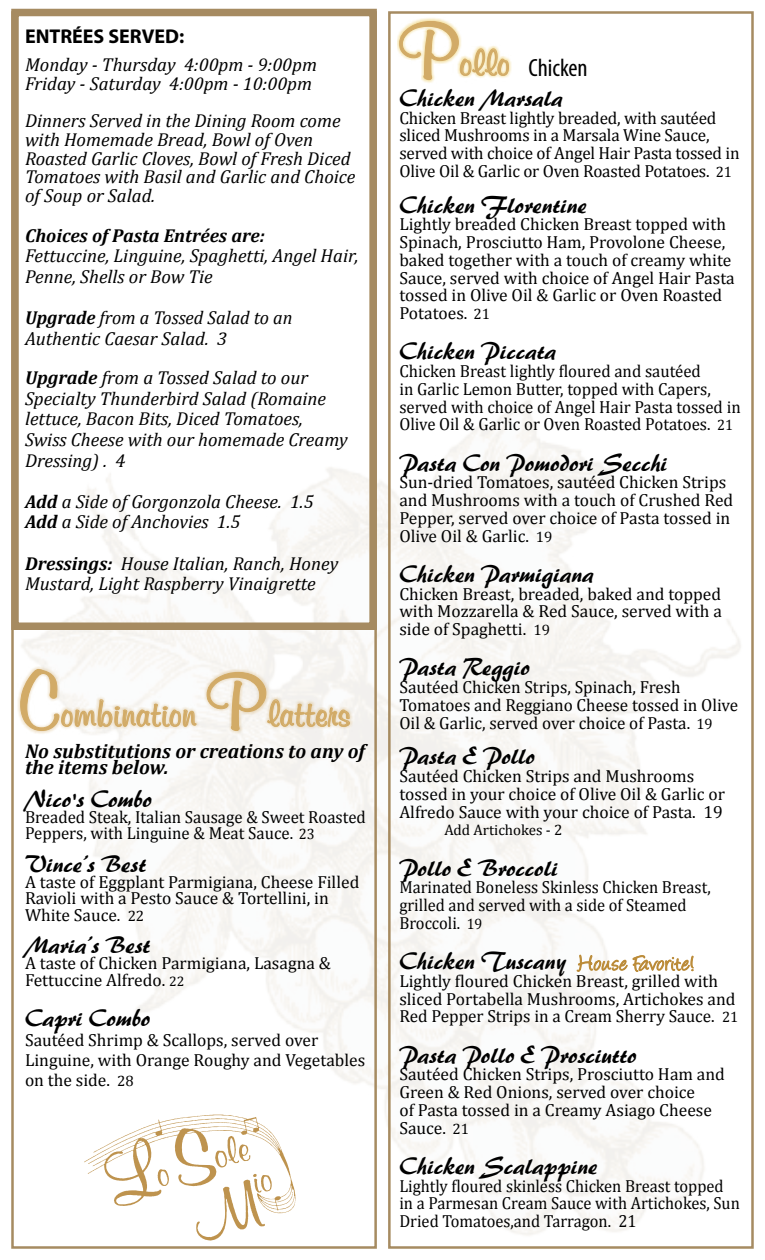
<style>
.page{position:relative;width:765px;height:1260px;background:#fff}
.page>*{position:absolute;margin:0;border:0;box-sizing:border-box;transform-origin:0 0}
.t1{font:700 37.5px "Murray";color:#d2ab67}
.t2{font:25px "Palette D";color:#000}
.t3{font:condensed 25px "Myriad Pro";color:#000}
.t4{font:italic 700 20px/16.2px "Cambria";color:#000}
.t5{font:700 20px "Myriad Pro";color:#000}
.t6{font:italic 18.75px/20.6px "Cambria";color:#000}
.t7{font:italic 700 18.75px "Cambria";color:#000}
.t8{font:17.5px/17.8px "Cambria";color:#000}
.t9{font:17.5px/17.8px "Cambria";color:#000;scale:.96 1}
.t10{font:17.5px/17.8px "Cambria";color:#000;scale:.94 1}
.t11{font:15px "Cambria";color:#000}
.s1{font-weight:700}
.s2{font-size:75px}
.s3{font-size:15px}
.s4{font-size:13.75px}
.s5{font-family:"Murray";font-weight:700;font-stretch:normal;font-size:75px;color:#d2ab67}
.s6{font-family:"Murray";font-weight:700;font-stretch:normal;font-size:37.5px;color:#d2ab67}
.s7{font-family:"Angelina";color:#bb8b38}
</style>
<div class="page">
<div style="left:388px;top:11px;width:366px;height:1238px;border:2px solid #a68b61"></div>
<div style="left:11px;top:9px;width:366px;height:621px;border:8px solid #a68b61"></div>
<div style="left:18px;top:666px;width:335px;height:69px;background:#d2ab67;opacity:.75"></div>
<svg style="left:20px;top:669px;width:177px;height:62px"></svg>
<svg style="left:206px;top:672px;width:144px;height:141px"></svg>
<svg style="left:577px;top:939px;width:117px;height:48px"></svg>
<div style="left:397px;top:18px;width:115px;height:66px;background:#e2af0e;opacity:.75"></div>
<svg style="left:399px;top:21px;width:110px;height:63px"></svg>
<svg style="left:84px;top:1115px;width:212px;height:126px"></svg>
<p class="t5" style="left:25px;top:23px;width:161px">ENTRÉES SERVED:</p>
<p class="t6" style="left:25px;top:55px;width:294px;line-height:18.8px">Monday - Thursday 4:00pm - 9:00pm<br>Friday - Saturday 4:00pm - 10:00pm</p>
<p class="t6" style="left:25px;top:111px;width:332px;line-height:18.8px">Dinners Served in the Dining Room come with Homemade Bread, Bowl of Oven Roasted Garlic Cloves, Bowl of Fresh Diced Tomatoes with Basil and Garlic and Choice of Soup or Salad.</p>
<p class="t7" style="left:25px;top:222px;width:241px">Choices of Pasta Entrées are:</p>
<p class="t6" style="left:25px;top:245px;width:335px">Fettuccine, Linguine, Spaghetti, Angel Hair,<br>Penne, Shells or Bow Tie</p>
<p class="t6" style="left:25px;top:307px;width:269px"><span class="s1">Upgrade</span> from a Tossed Salad to an<br>Authentic Caesar Salad. 3</p>
<p class="t6" style="left:25px;top:367px;width:324px"><span class="s1">Upgrade</span> from a Tossed Salad to our<br>Specialty Thunderbird Salad (Romaine lettuce, Bacon Bits, Diced Tomatoes,<br>Swiss Cheese with our homemade Creamy<br>Dressing) . 4</p>
<p class="t6" style="left:25px;top:491px;width:290px"><span class="s1">Add</span> a Side of Gorgonzola Cheese. 1.5<br><span class="s1">Add</span> a Side of Anchovies 1.5</p>
<p class="t6" style="left:25px;top:553px;width:315px"><span class="s1">Dressings:</span> House Italian, Ranch, Honey<br>Mustard, Light Raspberry Vinaigrette</p>
<h1 class="t1" style="left:28px;top:688px;width:324px"><span class="s2">C</span>ombination <span class="s2">P</span>latters</h1>
<p class="t4" style="left:25px;top:742px;width:342px">No substitutions or creations to any of the items below.</p>
<h2 class="t2" style="left:25px;top:783px;width:129px">Nico's Combo</h2>
<p class="t9" style="left:25px;top:809px;width:357px;line-height:16.2px">Breaded Steak, Italian Sausage &amp; Sweet Roasted<br>Peppers, with Linguine &amp; Meat Sauce. <span class="s3">23</span></p>
<h2 class="t2" style="left:25px;top:848px;width:122px">Vince’s Best</h2>
<p class="t8" style="left:25px;top:874px;width:336px;line-height:16.2px">A taste of Eggplant Parmigiana, Cheese Filled<br>Ravioli with a Pesto Sauce &amp; Tortellini, in<br>White Sauce. <span class="s3">22</span></p>
<h2 class="t2" style="left:25px;top:930px;width:127px">Maria’s Best</h2>
<p class="t8" style="left:25px;top:955px;width:307px;line-height:16.2px">A taste of Chicken Parmigiana, Lasagna &amp;<br>Fettuccine Alfredo. <span class="s4">22</span></p>
<h2 class="t2" style="left:25px;top:1002px;width:127px">Capri Combo</h2>
<p class="t8" style="left:25px;top:1030px;width:342px;line-height:20px">Sautéed Shrimp &amp; Scallops, served over<br>Linguine, with Orange Roughy and Vegetables on the side. <span class="s3">28</span></p>
<h2 class="t3" style="left:414px;top:52px;width:175px"><span class="s5">P</span><span class="s6">ollo</span> Chicken</h2>
<h2 class="t2" style="left:399px;top:82px;width:165px">Chicken Marsala</h2>
<p class="t8" style="left:399px;top:109px;width:342px">Chicken Breast lightly breaded, with sautéed sliced Mushrooms in a Marsala Wine Sauce, served with choice of Angel Hair Pasta tossed in Olive Oil &amp; Garlic or Oven Roasted Potatoes. <span class="s3">21</span></p>
<h2 class="t2" style="left:399px;top:189px;width:189px">Chicken Florentine</h2>
<p class="t8" style="left:399px;top:215px;width:337px">Lightly breaded Chicken Breast topped with Spinach, Prosciutto Ham, Provolone Cheese, baked together with a touch of creamy white Sauce, served with choice of Angel Hair Pasta tossed in Olive Oil &amp; Garlic or Oven Roasted Potatoes. <span class="s3">21</span></p>
<h2 class="t2" style="left:399px;top:336px;width:158px">Chicken Piccata</h2>
<p class="t9" style="left:399px;top:362px;width:357px">Chicken Breast lightly floured and sautéed<br>in Garlic Lemon Butter, topped with Capers, served with choice of Angel Hair Pasta tossed in Olive Oil &amp; Garlic or Oven Roasted Potatoes. <span class="s3">21</span></p>
<h2 class="t2" style="left:399px;top:447px;width:269px">Pasta Con Pomodori Secchi</h2>
<p class="t8" style="left:399px;top:473px;width:335px">Sun-dried Tomatoes, sautéed Chicken Strips and Mushrooms with a touch of Crushed Red Pepper, served over choice of Pasta tossed in Olive Oil &amp; Garlic. <span class="s3">19</span></p>
<h2 class="t2" style="left:399px;top:558px;width:196px">Chicken Parmigiana</h2>
<p class="t8" style="left:399px;top:585px;width:324px;text-align:justify">Chicken Breast, breaded, baked and topped with Mozzarella &amp; Red Sauce, served with a side of Spaghetti. <span class="s3">19</span></p>
<h2 class="t2" style="left:399px;top:652px;width:132px">Pasta Reggio</h2>
<p class="t8" style="left:399px;top:678px;width:340px">Sautéed Chicken Strips, Spinach, Fresh<br>Tomatoes and Reggiano Cheese tossed in Olive<br>Oil &amp; Garlic, served over choice of Pasta. <span class="s3">19</span></p>
<h2 class="t2" style="left:399px;top:741px;width:137px">Pasta E Pollo</h2>
<p class="t8" style="left:399px;top:767px;width:327px">Sautéed Chicken Strips and Mushrooms tossed in your choice of Olive Oil &amp; Garlic or<br>Alfredo Sauce with your choice of Pasta. 19</p>
<p class="t11" style="left:444px;top:821px;width:120px">Add Artichokes - 2</p>
<h2 class="t2" style="left:399px;top:852px;width:160px">Pollo E Broccoli</h2>
<p class="t10" style="left:399px;top:878px;width:333px">Marinated Boneless Skinless Chicken Breast, grilled and served with a side of Steamed<br>Broccoli. <span class="s3">19</span></p>
<h2 class="t2" style="left:399px;top:946px;width:297px">Chicken Tuscany <span class="s7">House Favorite!</span></h2>
<p class="t8" style="left:399px;top:972px;width:341px">Lightly floured Chicken Breast, grilled with sliced Portabella Mushrooms, Artichokes and<br>Red Pepper Strips in a Cream Sherry Sauce. <span class="s3">21</span></p>
<h2 class="t2" style="left:399px;top:1039px;width:239px">Pasta Pollo E Prosciutto</h2>
<p class="t8" style="left:399px;top:1065px;width:327px">Sautéed Chicken Strips, Prosciutto Ham and<br>Green &amp; Red Onions, served over choice<br>of Pasta tossed in a Creamy Asiago Cheese<br>Sauce. <span class="s3">21</span></p>
<h2 class="t2" style="left:399px;top:1150px;width:200px">Chicken Scalappine</h2>
<p class="t10" style="left:399px;top:1177px;width:364px">Lightly floured skinless Chicken Breast topped in a Parmesan Cream Sauce with Artichokes, Sun<br>Dried Tomatoes,and Tarragon. 21</p>
</div>
